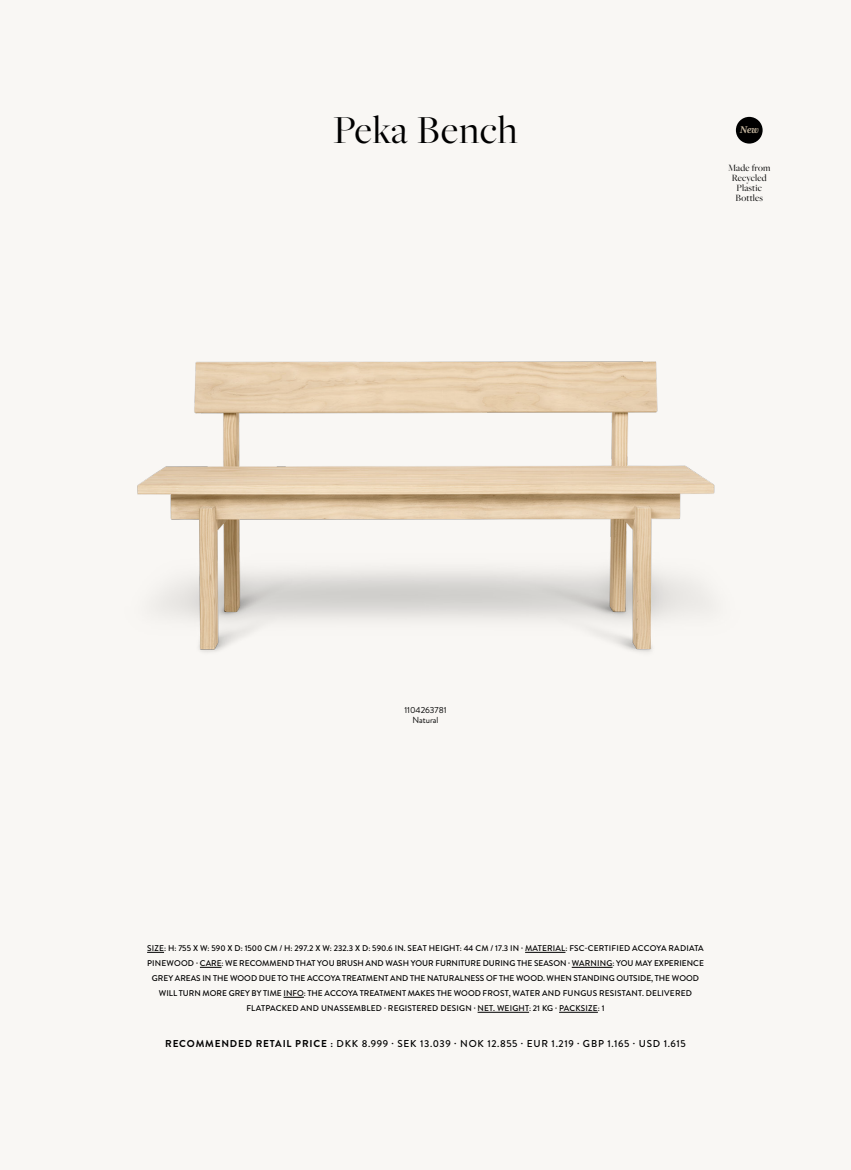
<style>
.page{position:relative;width:851px;height:1170px;background:#fff}
.page>*{position:absolute;margin:0;border:0;box-sizing:border-box;transform-origin:0 0}
.t1{font:41.25px "Freight Big Pro";letter-spacing:.02em;color:#000}
.t2{font:italic 700 11.12px "Mrs Eaves XL Serif OT";color:#c6b8a1}
.t3{font:500 10px "Brandon Grotesque";letter-spacing:.06em;color:#000}
.t4{font:10px/10px "Freight Big Pro";letter-spacing:.02em;color:#000;text-align:center}
.t5{font:8.75px/10px "Brandon Grotesque";color:#000;text-align:center}
.t6{font:500 8.38px/15px "Brandon Grotesque";color:#000;text-align:center}
.s1{font-weight:700}
</style>
<div class="page">
<div style="left:0;top:0;width:850px;height:1169px;background:#f9f7f4"></div>
<div style="left:735px;top:117px;width:27px;height:27px;background:#000;border-radius:50%"></div>
<img style="left:137px;top:361px;width:578px;height:291px">
<svg style="left:147px;top:952px;width:17px;height:1px"></svg>
<hr style="left:525px;top:952px;width:40px;height:1px;background:#000">
<svg style="left:200px;top:967px;width:21px;height:1px"></svg>
<hr style="left:571px;top:967px;width:41px;height:1px;background:#000">
<svg style="left:283px;top:996px;width:21px;height:1px"></svg>
<hr style="left:477px;top:1011px;width:52px;height:1px;background:#000">
<hr style="left:559px;top:1011px;width:38px;height:1px;background:#000">
<h1 class="t1" style="left:333px;top:103px;width:185px">Peka Bench</h1>
<h2 class="t2" style="left:739px;top:124px;width:21px">New</h2>
<p class="t4" style="left:728px;top:162px;width:44px">Made from<br>Recycled<br>Plastic<br>Bottles</p>
<p class="t5" style="left:404px;top:705px;width:44px">1104263781<br>Natural</p>
<p class="t6" style="left:147px;top:940px;width:558px">SIZE: H: 755 X W: 590 X D: 1500 CM / H: 297.2 X W: 232.3 X D: 590.6 IN. SEAT HEIGHT: 44 CM / 17.3 IN · MATERIAL: FSC-CERTIFIED ACCOYA RADIATA PINEWOOD · CARE: WE RECOMMEND THAT YOU BRUSH AND WASH YOUR FURNITURE DURING THE SEASON · WARNING: YOU MAY EXPERIENCE GREY AREAS IN THE WOOD DUE TO THE ACCOYA TREATMENT AND THE NATURALNESS OF THE WOOD. WHEN STANDING OUTSIDE, THE WOOD WILL TURN MORE GREY BY TIME INFO: THE ACCOYA TREATMENT MAKES THE WOOD FROST, WATER AND FUNGUS RESISTANT. DELIVERED FLATPACKED AND UNASSEMBLED · REGISTERED DESIGN · NET. WEIGHT: 21 KG · PACKSIZE: 1</p>
<p class="t3" style="left:165px;top:1036px;width:522px"><span class="s1">RECOMMENDED RETAIL PRICE :</span> DKK 8.999 · SEK 13.039 · NOK 12.855 · EUR 1.219 · GBP 1.165 · USD 1.615</p>
</div>
